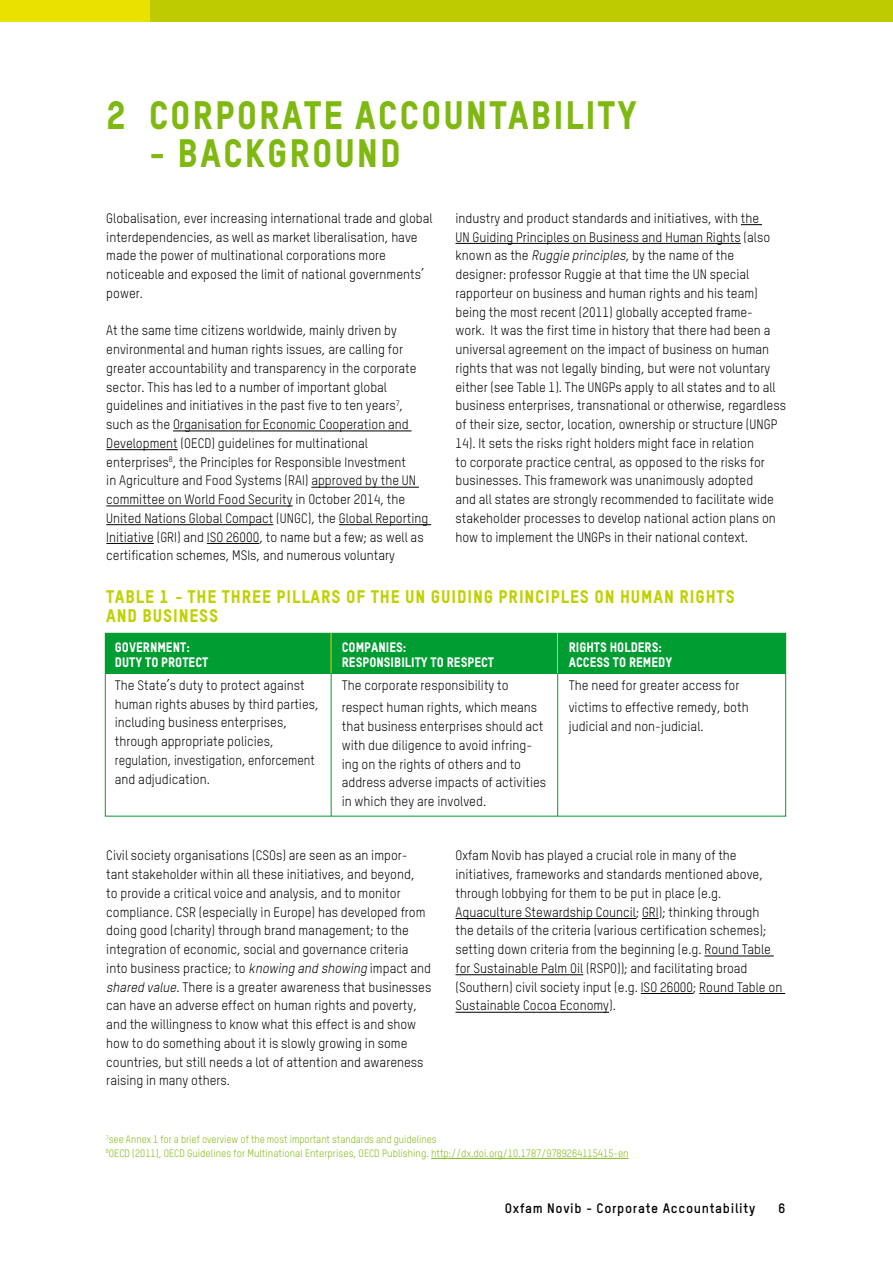
<style>
.page{position:relative;width:893px;height:1263px;background:#fff}
.page>*{position:absolute;margin:0;border:0;box-sizing:border-box;transform-origin:0 0}
.t1{font:39px "Oxfam TSTARPRO Headline";letter-spacing:.05em;color:#80b812;scale:.95 1}
.t2{font:18px/18.8px "Oxfam TSTARPRO Headline";letter-spacing:.05em;color:#c0d000;scale:.95 1}
.t3{font:13.5px/18.8px "Oxfam TSTARPRO";color:#000;scale:.95 1}
.t4{font:13.5px/15px "Oxfam TSTARPRO Headline";color:#fff;scale:.95 1}
.t5{font:700 13.5px "Oxfam TSTARPRO";letter-spacing:.05em;color:#000}
.t6{font:10.5px/13.5px "Oxfam TSTARPRO";color:#80b812;scale:.92 1}
.s1{font-style:italic}
</style>
<div class="page">
<hr style="left:173px;top:431px;width:239px;height:1px;background:#000">
<hr style="left:106px;top:449px;width:72px;height:1px;background:#000">
<hr style="left:311px;top:487px;width:108px;height:1px;background:#000">
<hr style="left:106px;top:506px;width:187px;height:1px;background:#000">
<hr style="left:106px;top:524px;width:167px;height:1px;background:#000">
<hr style="left:339px;top:524px;width:92px;height:1px;background:#000">
<hr style="left:106px;top:543px;width:48px;height:1px;background:#000">
<hr style="left:207px;top:543px;width:52px;height:1px;background:#000">
<svg style="left:741px;top:224px;width:21px;height:1px"></svg>
<hr style="left:455px;top:243px;width:286px;height:1px;background:#000">
<hr style="left:455px;top:918px;width:181px;height:1px;background:#000">
<svg style="left:642px;top:918px;width:17px;height:1px"></svg>
<hr style="left:704px;top:956px;width:70px;height:1px;background:#000">
<hr style="left:455px;top:974px;width:128px;height:1px;background:#000">
<hr style="left:641px;top:993px;width:52px;height:1px;background:#000">
<hr style="left:699px;top:993px;width:86px;height:1px;background:#000">
<hr style="left:455px;top:1012px;width:154px;height:1px;background:#000">
<svg style="left:0;top:0;width:893px;height:21px;background:#c4ce00"></svg>
<div style="left:105px;top:633px;width:681px;height:41px;background:#009d32"></div>
<div style="left:105px;top:633px;width:681px;height:183px;border:1px solid #009d32"></div>
<hr style="left:331px;top:633px;width:1px;height:183px;background:#009d32">
<hr style="left:557px;top:633px;width:1px;height:183px;background:#009d32">
<hr style="left:331px;top:633px;width:1px;height:40px;background:#fcc600">
<hr style="left:557px;top:633px;width:1px;height:40px;background:#fcc600">
<hr style="left:431px;top:1158px;width:198px;height:1px;background:#80b812">
<h1 class="t1" style="left:107px;top:91px;width:560px">2 CO RPORATE ACCOUNTABILITY</h1>
<h1 class="t1" style="left:149px;top:128px;width:267px">- BACKGROUND</h1>
<p class="t3" style="left:106px;top:208px;width:345px">Globalisation, ever increasing international trade and global interdependencies, as well as market liberalisation, have made the power of multinational corporations more noticeable and exposed the limit of national governments’ power.</p>
<p class="t3" style="left:106px;top:321px;width:340px">At the same time citizens worldwide, mainly driven by environmental and human rights issues, are calling for greater accountability and transparency in the corporate sector. This has led to a number of important global guidelines and initiatives in the past five to ten years<sup>7</sup>, such as the Organisation for Economic Cooperation and Development (OECD) guidelines for multinational enterprises<sup>8</sup>, the Principles for Responsible Investment<br>in Agriculture and Food Systems (RAI) approved by the UN committee on World Food Security in October 2014, the United Nations Global Compact (UNGC), the Global Reporting Initiative (GRI) and ISO 26000, to name but a few; as well as certification schemes, MSIs, and numerous voluntary</p>
<p class="t3" style="left:455px;top:208px;width:349px">industry and product standards and initiatives, with the<br>UN Guiding Principles on Business and Human Rights (also known as the <span class="s1">Ruggie principles</span>, by the name of the designer: professor Ruggie at that time the UN special rapporteur on business and human rights and his team) being the most recent (2011) globally accepted frame-<br>work. It was the first time in history that there had been a universal agreement on the impact of business on human rights that was not legally binding, but were not voluntary either (see Table 1). The UNGPs apply to all states and to all business enterprises, transnational or otherwise, regardless of their size, sector, location, ownership or structure (UNGP 14). It sets the risks right holders might face in relation<br>to corporate practice central, as opposed to the risks for businesses. This framework was unanimously adopted<br>and all states are strongly recommended to facilitate wide stakeholder processes to develop national action plans on how to implement the UNGPs in their national context.</p>
<h2 class="t2" style="left:106px;top:587px;width:663px">TABLE 1 <span class="s1">-</span> THE THREE PILLARS OF THE UN GUIDING PRINCIPLES ON HUMAN RIGHTS<br>AND BUSINESS</h2>
<p class="t4" style="left:115px;top:640px;width:100px">GOVERNMENT:<br>DUTY TO PROTECT</p>
<p class="t3" style="left:115px;top:675px;width:216px">The State’s duty to protect against human rights abuses by third parties, including business enterprises, through appropriate policies, regulation, investigation, enforcement and adjudication.</p>
<p class="t4" style="left:342px;top:640px;width:162px">COMPANIES:<br>RESPONSIBILITY TO RESPECT</p>
<p class="t3" style="left:342px;top:673px;width:207px;line-height:22.5px">The corporate responsibility to respect human rights, which means</p>
<p class="t3" style="left:342px;top:717px;width:217px">that business enterprises should act with due diligence to avoid infring&shy;ing on the rights of others and to address adverse impacts of activities in which they are involved.</p>
<p class="t4" style="left:569px;top:640px;width:111px">RIGHTS HOLDERS:<br>ACCESS TO REMEDY</p>
<p class="t3" style="left:569px;top:673px;width:191px;line-height:22.5px">The need for greater access for victims to effective remedy, both</p>
<p class="t3" style="left:569px;top:717px;width:144px">judicial and non-judicial.</p>
<p class="t3" style="left:106px;top:846px;width:344px">Civil society organisations (CSOs) are seen as an impor&shy;tant stakeholder within all these initiatives, and beyond,<br>to provide a critical voice and analysis, and to monitor compliance. CSR (especially in Europe) has developed from doing good (charity) through brand management; to the integration of economic, social and governance criteria into business practice; to <span class="s1">knowing and showing</span> impact and <span class="s1">shared value</span>. There is a greater awareness that businesses can have an adverse effect on human rights and poverty, and the willingness to know what this effect is and show how to do something about it is slowly growing in some countries, but still needs a lot of attention and awareness raising in many others.</p>
<p class="t3" style="left:455px;top:846px;width:346px">Oxfam Novib has played a crucial role in many of the initiatives, frameworks and standards mentioned above, through lobbying for them to be put in place (e.g.<br>Aquaculture Stewardship Council; GRI); thinking through<br>the details of the criteria (various certification schemes); setting down criteria from the beginning (e.g. Round Table for Sustainable Palm Oil (RSPO)); and facilitating broad (Southern) civil society input (e.g. ISO 26000; Round Table on Sustainable Cocoa Economy).</p>
<p class="t6" style="left:106px;top:1133px;width:570px"><sup>7</sup>see Annex 1 for a brief overview of the most important standards and guidelines<br><sup>8</sup>OECD (2011), OECD Guidelines for Multinational Enterprises, OECD Publishing. http://dx.doi.org/10.1787/9789264115415-en</p>
<p class="t5" style="left:505px;top:1199px;width:252px">Oxfam Novib - Corporate Accountability</p>
<p class="t5" style="left:779px;top:1199px;width:8px">6</p>
</div>
